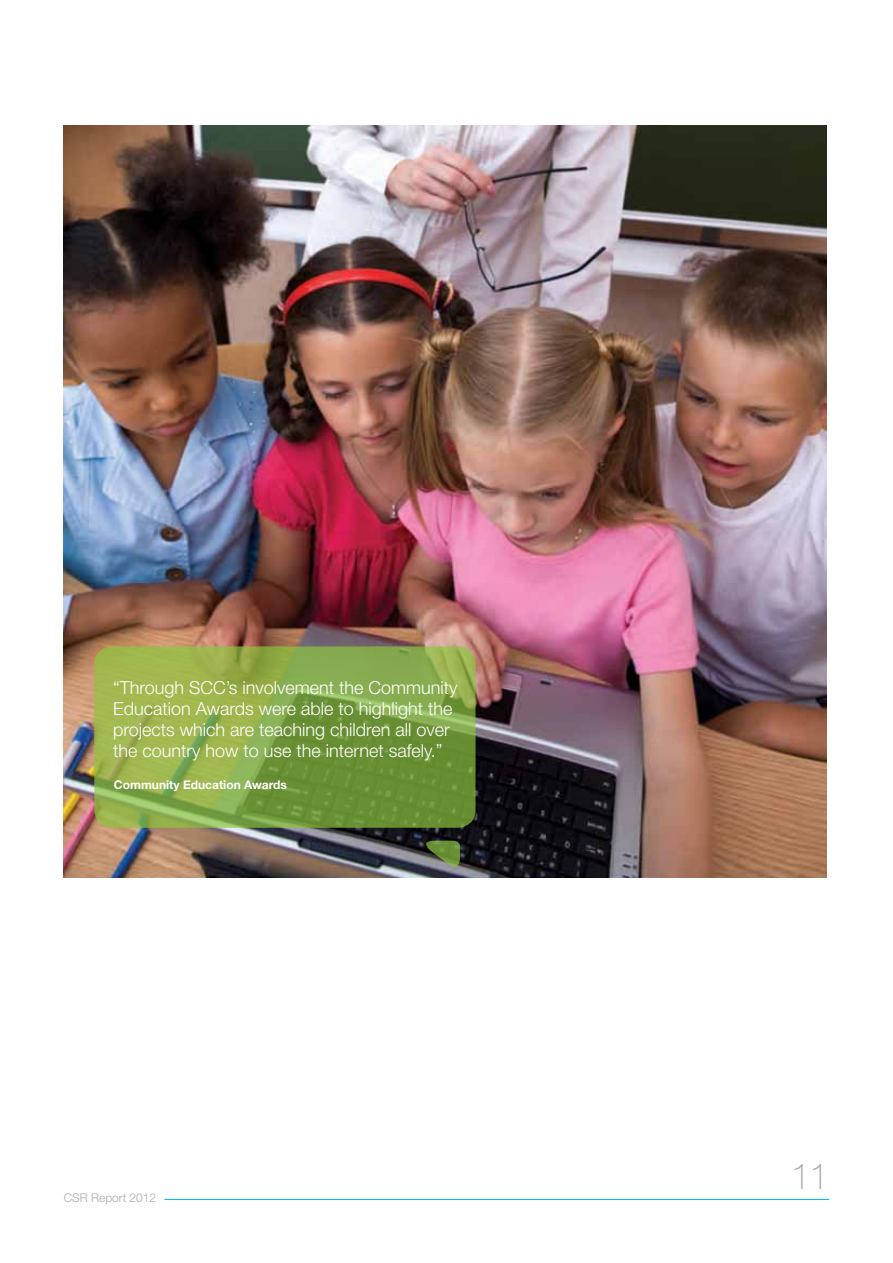
<style>
.page{position:relative;width:893px;height:1263px;background:#fff}
.page>*{position:absolute;margin:0;border:0;box-sizing:border-box;transform-origin:0 0}
.t1{font:100 36px "Helvetica Neue LT Std";color:#a7a9ac}
.t2{font:300 18px/21px "Helvetica Neue LT Std";color:#fff}
.t3{font:700 12px "Helvetica Neue LT Std";color:#fff}
.t4{font:300 12px "Helvetica Neue LT Std";color:#a7a9ac}
</style>
<div class="page">
<hr style="left:164px;top:1199px;width:665px;height:1px;background:#00aeef">
<img style="left:64px;top:125px;width:762px;height:753px">
<svg style="left:425px;top:841px;width:35px;height:27px"></svg>
<svg style="left:94px;top:646px;width:381px;height:182px;background:#84a546"></svg>
<p class="t2" style="left:113px;top:676px;width:346px">“Through SCC’s involvement the Community Education Awards were able to highlight the projects which are teaching children all over the country how to use the internet safely.”</p>
<p class="t3" style="left:114px;top:777px;width:175px">Community Education Awards</p>
<p class="t4" style="left:64px;top:1191px;width:94px">CSR Report 2012</p>
<h1 class="t1" style="left:791px;top:1155px;width:40px">11</h1>
</div>
